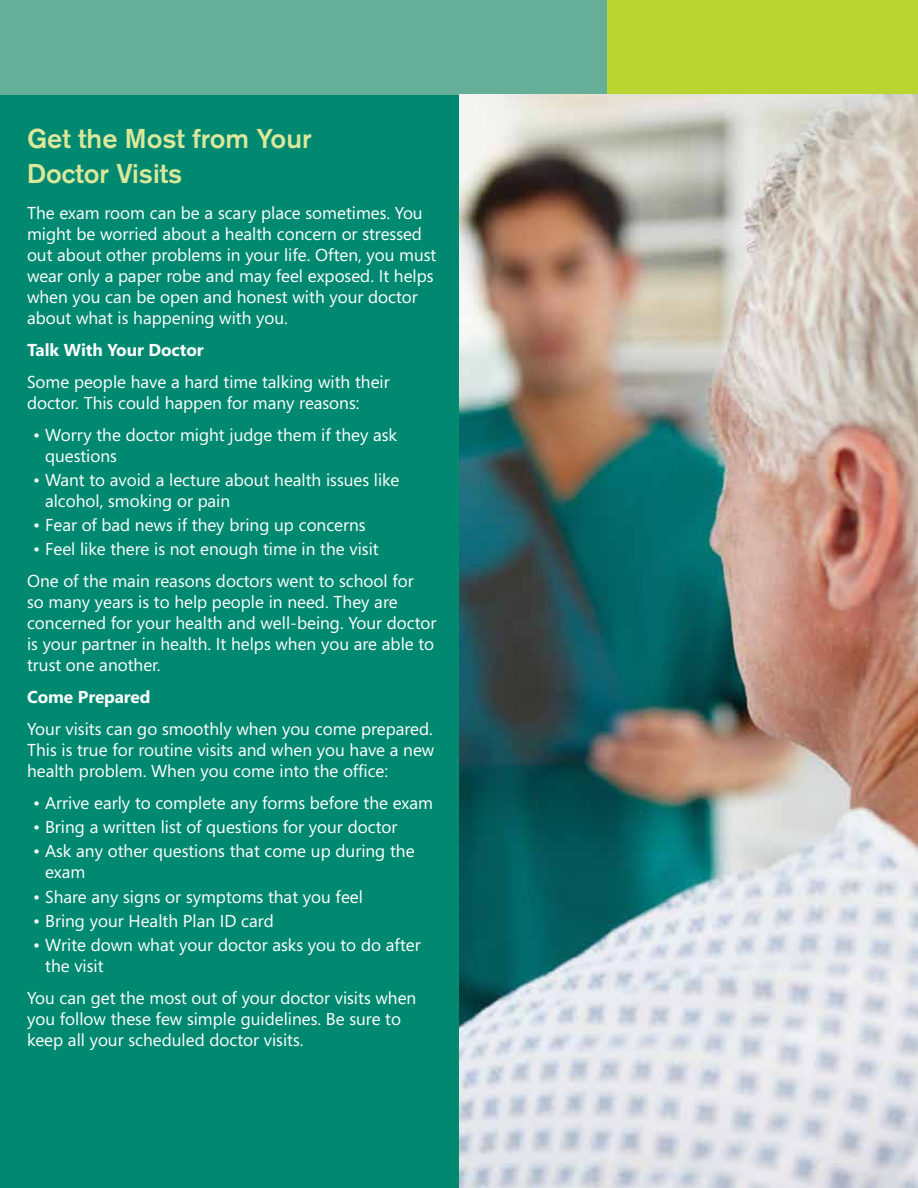
<style>
.page{position:relative;width:918px;height:1188px;background:#fff}
.page>*{position:absolute;margin:0;border:0;box-sizing:border-box;transform-origin:0 0}
.t1{font:500 27px/34.5px "Akzidenz Grotesk BE";color:#dbe79b}
.t2{font:17.25px/21px "Segoe";color:#fff}
.t3{font:700 17.25px "Segoe";letter-spacing:-.005em;color:#fff}
</style>
<div class="page">
<div style="left:0;top:23px;width:918px;height:1165px;background:#008971"></div>
<div style="left:0;top:0;width:878px;height:94px;background:#65af99"></div>
<div style="left:608px;top:0;width:310px;height:94px;background:#bad532"></div>
<img style="left:459px;top:94px;width:459px;height:1094px">
<h1 class="t1" style="left:27px;top:122px;width:286px">Get the Most from Your<br>Doctor Visits</h1>
<p class="t2" style="left:27px;top:202px;width:411px">The exam room can be a scary place sometimes. You might be worried about a health concern or stressed out about other problems in your life. Often, you must wear only a paper robe and may feel exposed. It helps when you can be open and honest with your doctor about what is happening with you.</p>
<p class="t3" style="left:27px;top:338px;width:178px">Talk With Your Doctor</p>
<p class="t2" style="left:27px;top:371px;width:364px">Some people have a hard time talking with their doctor. This could happen for many reasons:</p>
<p class="t2" style="left:45px;top:424px;width:354px;text-indent:-12px">• Worry the doctor might judge them if they ask questions</p>
<p class="t2" style="left:45px;top:469px;width:356px;text-indent:-12px">• Want to avoid a lecture about health issues like alcohol, smoking or pain</p>
<p class="t2" style="left:33px;top:514px;width:334px">• Fear of bad news if they bring up concerns</p>
<p class="t2" style="left:27px;top:533px;width:388px;line-height:31.8px;text-indent:6px">• Feel like there is not enough time in the visit<br>One of the main reasons doctors went to school for</p>
<p class="t2" style="left:27px;top:591px;width:411px">so many years is to help people in need. They are concerned for your health and well-being. Your doctor is your partner in health. It helps when you are able to trust one another.</p>
<p class="t3" style="left:27px;top:685px;width:125px">Come Prepared</p>
<p class="t2" style="left:27px;top:718px;width:409px;text-align:justify">Your visits can go smoothly when you come prepared.<br>This is true for routine visits and when you have a new health problem. When you come into the office:</p>
<p class="t2" style="left:33px;top:792px;width:402px">• Arrive early to complete any forms before the exam</p>
<p class="t2" style="left:33px;top:816px;width:366px">• Bring a written list of questions for your doctor</p>
<p class="t2" style="left:45px;top:840px;width:371px;text-indent:-12px">• Ask any other questions that come up during the exam</p>
<p class="t2" style="left:33px;top:885px;width:331px">• Share any signs or symptoms that you feel</p>
<p class="t2" style="left:33px;top:910px;width:242px">• Bring your Health Plan ID card</p>
<p class="t2" style="left:45px;top:934px;width:377px;text-indent:-12px">• Write down what your doctor asks you to do after the visit</p>
<p class="t2" style="left:27px;top:987px;width:391px">You can get the most out of your doctor visits when you follow these few simple guidelines. Be sure to keep all your scheduled doctor visits.</p>
</div>
